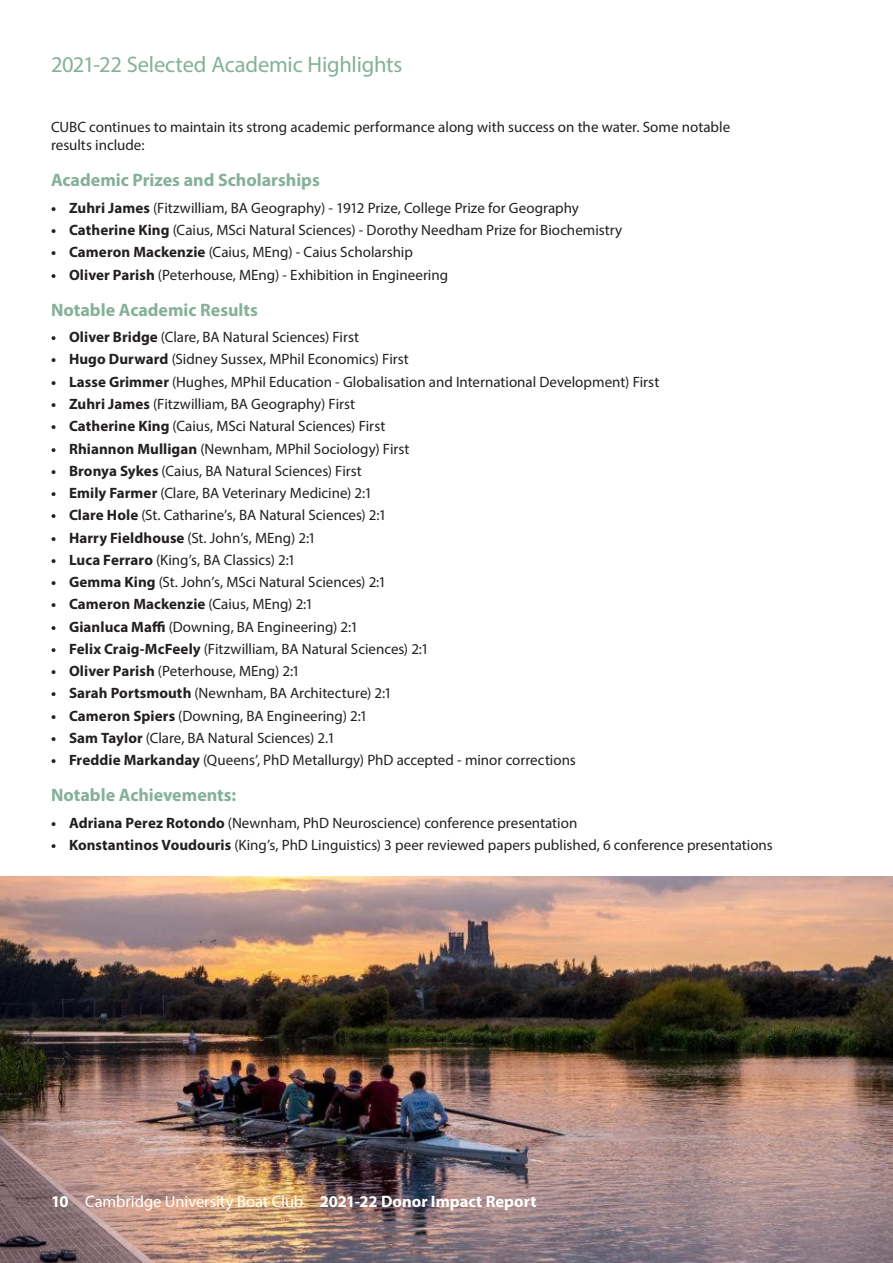
<style>
.page{position:relative;width:893px;height:1263px;background:#fff}
.page>*{position:absolute;margin:0;border:0;box-sizing:border-box;transform-origin:0 0}
.t1{font:22.5px "Myriad Pro";letter-spacing:-.01em;color:#85b09a}
.t2{font:700 18px "Myriad Pro";color:#85b09a}
.t3{font:16.5px "Myriad Pro";letter-spacing:-.005em;color:#fff}
.t4{font:15px/18px "Myriad Pro";color:#231f20}
.t5{font:700 15px "Myriad Pro";letter-spacing:.005em;color:#231f20}
.s1{font-weight:700}
.s2{font-weight:400}
</style>
<div class="page">
<img style="left:0;top:876px;width:893px;height:387px">
<p class="t1" style="left:51px;top:51px;width:353px">2021-22 Selected Academic Highlights</p>
<p class="t4" style="left:51px;top:118px;width:681px">CUBC continues to maintain its strong academic performance along with success on the water. Some notable results include:</p>
<p class="t2" style="left:51px;top:169px;width:270px">Academic Prizes and Scholarships</p>
<p class="t4" style="left:51px;top:199px;width:529px"><span class="s1">• Zuhri James</span> (Fitzwilliam, BA Geography) - 1912 Prize, College Prize for Geography</p>
<p class="t4" style="left:51px;top:221px;width:573px"><span class="s1">• Catherine King</span> (Caius, MSci Natural Sciences) - Dorothy Needham Prize for Biochemistry</p>
<p class="t4" style="left:51px;top:243px;width:363px"><span class="s1">• Cameron Mackenzie</span> (Caius, MEng) - Caius Scholarship</p>
<p class="t4" style="left:51px;top:265px;width:399px"><span class="s1">• Oliver Parish</span> (Peterhouse, MEng) - Exhibition in Engineering</p>
<p class="t2" style="left:51px;top:298px;width:209px">Notable Academic Results</p>
<p class="t4" style="left:51px;top:328px;width:310px"><span class="s1">• Oliver Bridge</span> (Clare, BA Natural Sciences) First</p>
<p class="t4" style="left:51px;top:350px;width:359px"><span class="s1">• Hugo Durward</span> (Sidney Sussex, MPhil Economics) First</p>
<p class="t4" style="left:51px;top:372px;width:610px"><span class="s1">• Lasse Grimmer</span> (Hughes, MPhil Education - Globalisation and International Development) First</p>
<p class="t4" style="left:51px;top:395px;width:306px"><span class="s1">• Zuhri James</span> (Fitzwilliam, BA Geography) First</p>
<p class="t4" style="left:51px;top:417px;width:336px"><span class="s1">• Catherine King</span> (Caius, MSci Natural Sciences) First</p>
<p class="t4" style="left:51px;top:439px;width:360px"><span class="s1">• Rhiannon Mulligan</span> (Newnham, MPhil Sociology) First</p>
<p class="t4" style="left:51px;top:461px;width:312px"><span class="s1">• Bronya Sykes</span> (Caius, BA Natural Sciences) First</p>
<p class="t4" style="left:51px;top:484px;width:323px"><span class="s1">• Emily Farmer</span> (Clare, BA Veterinary Medicine) 2:1</p>
<p class="t4" style="left:51px;top:506px;width:337px"><span class="s1">• Clare Hole</span> (St. Catharine’s, BA Natural Sciences) 2:1</p>
<p class="t4" style="left:51px;top:528px;width:266px"><span class="s1">• Harry Fieldhouse</span> (St. John’s, MEng) 2:1</p>
<p class="t4" style="left:51px;top:550px;width:246px"><span class="s1">• Luca Ferraro</span> (King’s, BA Classics) 2:1</p>
<p class="t4" style="left:51px;top:573px;width:337px"><span class="s1">• Gemma King</span> (St. John’s, MSci Natural Sciences) 2:1</p>
<p class="t5" style="left:51px;top:594px;width:264px">• Cameron Mackenzie <span class="s2">(Caius, MEng) 2:1</span></p>
<p class="t4" style="left:51px;top:617px;width:309px"><span class="s1">• Gianluca Maffi</span> (Downing, BA Engineering) 2:1</p>
<p class="t4" style="left:51px;top:639px;width:379px"><span class="s1">• Felix Craig-McFeely</span> (Fitzwilliam, BA Natural Sciences) 2:1</p>
<p class="t4" style="left:51px;top:662px;width:250px"><span class="s1">• Oliver Parish</span> (Peterhouse, MEng) 2:1</p>
<p class="t4" style="left:51px;top:684px;width:342px"><span class="s1">• Sarah Portsmouth</span> (Newnham, BA Architecture) 2:1</p>
<p class="t4" style="left:51px;top:706px;width:318px"><span class="s1">• Cameron Spiers</span> (Downing, BA Engineering) 2:1</p>
<p class="t4" style="left:51px;top:728px;width:286px"><span class="s1">• Sam Taylor</span> (Clare, BA Natural Sciences) 2.1</p>
<p class="t4" style="left:51px;top:751px;width:526px"><span class="s1">• Freddie Markanday</span> (Queens’, PhD Metallurgy) PhD accepted - minor corrections</p>
<p class="t2" style="left:51px;top:783px;width:187px">Notable Achievements:</p>
<p class="t4" style="left:51px;top:813px;width:528px"><span class="s1">• Adriana Perez Rotondo</span> (Newnham, PhD Neuroscience) conference presentation</p>
<p class="t4" style="left:51px;top:835px;width:723px"><span class="s1">• Konstantinos Voudouris</span> (King’s, PhD Linguistics) 3 peer reviewed papers published, 6 conference presentations</p>
<p class="t3" style="left:51px;top:1191px;width:487px"><span class="s1">10</span> Cambridge University Boat Club <span class="s1">2021-22 Donor Impact Report</span></p>
</div>
